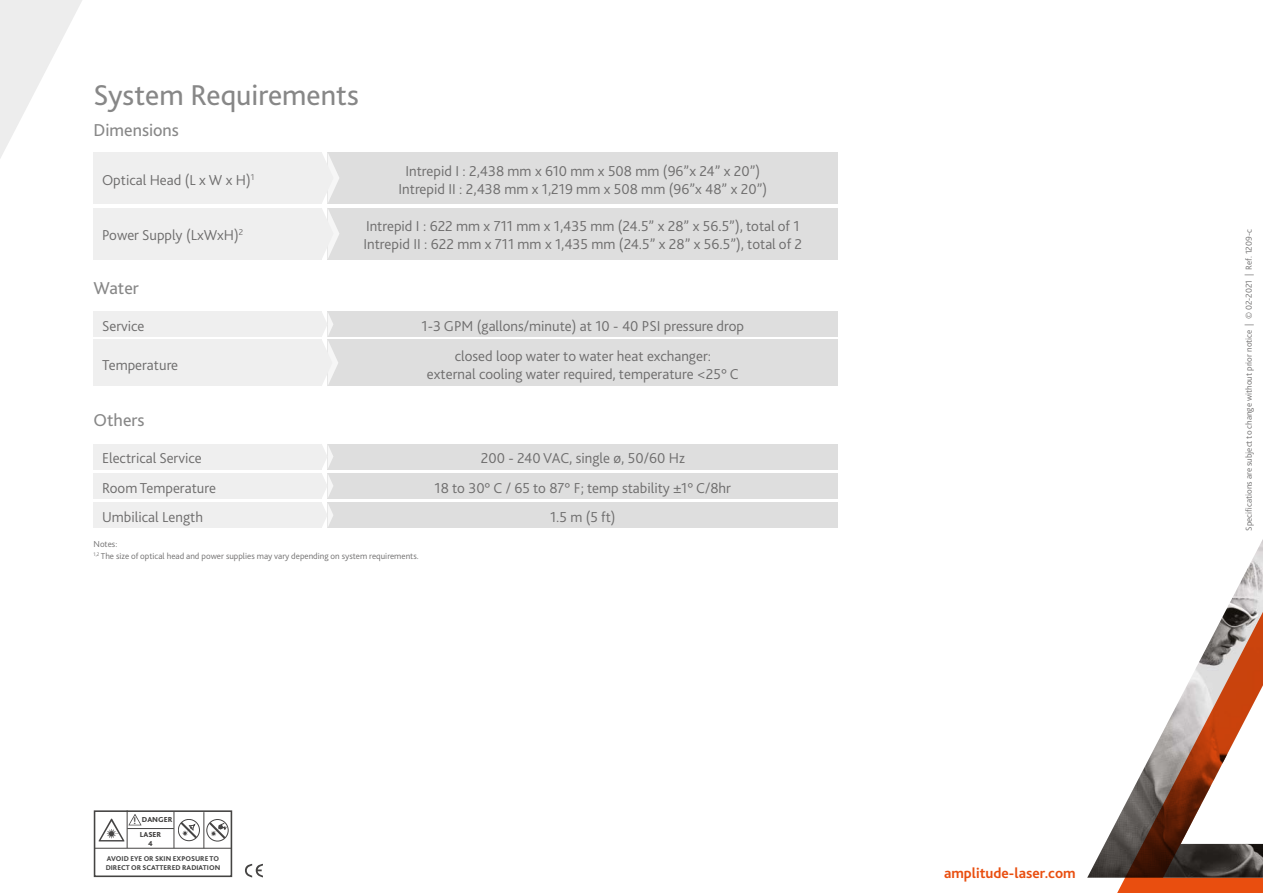
<style>
.page{position:relative;width:1263px;height:893px;background:#fff}
.page>*{position:absolute;margin:0;border:0;box-sizing:border-box;transform-origin:0 0}
.t1{font:30px "Bliss 2";color:#878787}
.t2{font:18px "Bliss 2";color:#878787}
.t3{font:300 15px/18px "Bliss 2";color:#6d6c6c;text-align:center}
.t4{font:700 15px "Bliss 2";color:#e94e0f}
.t5{font:300 9px/12px "Bliss 2";color:#706f6f}
.t6{font:800 7.65px/15px "Bliss 2";color:#454443}
.t7{font:800 7.35px/8.7px "Bliss 2";color:#444}
.s1{font-weight:700;font-size:10.2px;color:#454444}
</style>
<div class="page">
<svg style="left:0;top:0;width:82px;height:158px"></svg>
<img style="left:1087px;top:841px;width:19px;height:37px">
<svg style="left:1106px;top:539px;width:157px;height:354px"></svg>
<div style="left:328px;top:311px;width:510px;height:26px;background:#dedede"></div>
<div style="left:94px;top:311px;width:228px;height:26px;background:#efefef"></div>
<div style="left:328px;top:339px;width:510px;height:47px;background:#dedede"></div>
<div style="left:94px;top:339px;width:228px;height:47px;background:#efefef"></div>
<svg style="left:322px;top:311px;width:16px;height:75px"></svg>
<div style="left:94px;top:152px;width:228px;height:52px;background:#efefef"></div>
<div style="left:328px;top:152px;width:510px;height:52px;background:#dedede"></div>
<div style="left:94px;top:208px;width:228px;height:52px;background:#efefef"></div>
<div style="left:328px;top:208px;width:510px;height:52px;background:#dedede"></div>
<svg style="left:322px;top:152px;width:17px;height:108px"></svg>
<div style="left:328px;top:444px;width:510px;height:25px;background:#dedede"></div>
<div style="left:94px;top:444px;width:228px;height:25px;background:#efefef"></div>
<div style="left:328px;top:473px;width:510px;height:26px;background:#dedede"></div>
<div style="left:94px;top:473px;width:228px;height:26px;background:#efefef"></div>
<div style="left:328px;top:502px;width:510px;height:26px;background:#dedede"></div>
<div style="left:94px;top:502px;width:228px;height:26px;background:#efefef"></div>
<svg style="left:322px;top:444px;width:11px;height:84px"></svg>
<div style="left:94px;top:810px;width:138px;height:67px;border:2px solid #454443"></div>
<svg style="left:99px;top:814px;width:42px;height:27px"></svg>
<hr style="left:95px;top:848px;width:137px;height:1px;background:#454443">
<hr style="left:127px;top:810px;width:1px;height:38px;background:#454443">
<hr style="left:127px;top:828px;width:47px;height:1px;background:#454443">
<hr style="left:174px;top:812px;width:1px;height:36px;background:#454443">
<div style="left:178px;top:819px;width:22px;height:22px;border:1px solid #454444;border-radius:50%"></div>
<svg style="left:180px;top:822px;width:17px;height:16px"></svg>
<div style="left:206px;top:819px;width:23px;height:22px;border:1px solid #454444;border-radius:50%"></div>
<svg style="left:209px;top:822px;width:17px;height:17px"></svg>
<hr style="left:204px;top:812px;width:1px;height:36px;background:#454443">
<svg style="left:245px;top:864px;width:18px;height:13px"></svg>
<h1 class="t1" style="left:94px;top:76px;width:267px">System Requirements</h1>
<p class="t2" style="left:94px;top:119px;width:87px">Dimensions</p>
<p class="t3" style="left:102px;top:170px;width:154px">Optical Head (L x W x H)<sup>1</sup></p>
<p class="t3" style="left:398px;top:161px;width:370px">Intrepid I : 2,438 mm x 610 mm x 508 mm (96”x 24” x 20”)<br>Intrepid II : 2,438 mm x 1,219 mm x 508 mm (96”x 48” x 20”)</p>
<p class="t3" style="left:102px;top:226px;width:143px">Power Supply (LxWxH)<sup>2</sup></p>
<p class="t3" style="left:363px;top:217px;width:440px;text-align:left">Intrepid I : 622 mm x 711 mm x 1,435 mm (24.5” x 28” x 56.5”), total of 1<br>Intrepid II : 622 mm x 711 mm x 1,435 mm (24.5” x 28” x 56.5”), total of 2</p>
<p class="t2" style="left:94px;top:276px;width:47px">Water</p>
<p class="t3" style="left:102px;top:317px;width:44px">Service</p>
<p class="t3" style="left:422px;top:311px;width:324px;line-height:29.5px">1-3 GPM (gallons/minute) at 10 - 40 PSI pressure drop closed loop water to water heat exchanger:</p>
<p class="t3" style="left:427px;top:364px;width:313px">external cooling water required, temperature &lt;25° C</p>
<p class="t3" style="left:102px;top:355px;width:78px">Temperature</p>
<p class="t2" style="left:94px;top:409px;width:53px">Others</p>
<p class="t3" style="left:102px;top:449px;width:101px">Electrical Service</p>
<p class="t3" style="left:481px;top:449px;width:205px">200 - 240 VAC, single ø, 50/60 Hz</p>
<p class="t3" style="left:102px;top:478px;width:115px">Room Temperature</p>
<p class="t3" style="left:435px;top:478px;width:298px">18 to 30° C / 65 to 87° F; temp stability ±1° C/8hr</p>
<p class="t3" style="left:102px;top:508px;width:102px">Umbilical Length</p>
<p class="t3" style="left:550px;top:508px;width:67px">1.5 m (5 ft)</p>
<p class="t5" style="left:94px;top:537px;width:327px">Notes:<br><sup>1,2</sup> The size of optical head and power supplies may vary depending on system requirements.</p>
<p class="t6" style="left:140px;top:812px;width:34px;text-indent:-6px"><span class="s1">!</span> DANGER<br>LASER</p>
<p class="t6" style="left:148px;top:836px;width:6px">4</p>
<p class="t7" style="left:106px;top:854px;width:116px">AVOID EYE OR SKIN EXPOSURE TO<br>DIRECT OR SCATTERED RADIATION</p>
<p class="t4" style="left:944px;top:863px;width:133px">amplitude-laser.com</p>
<p class="t5" style="left:1243px;top:531px;width:303px;rotate:-90deg">Specifications are subject to change without prior notice | © 02-2021 | Ref. 1209-c</p>
</div>
